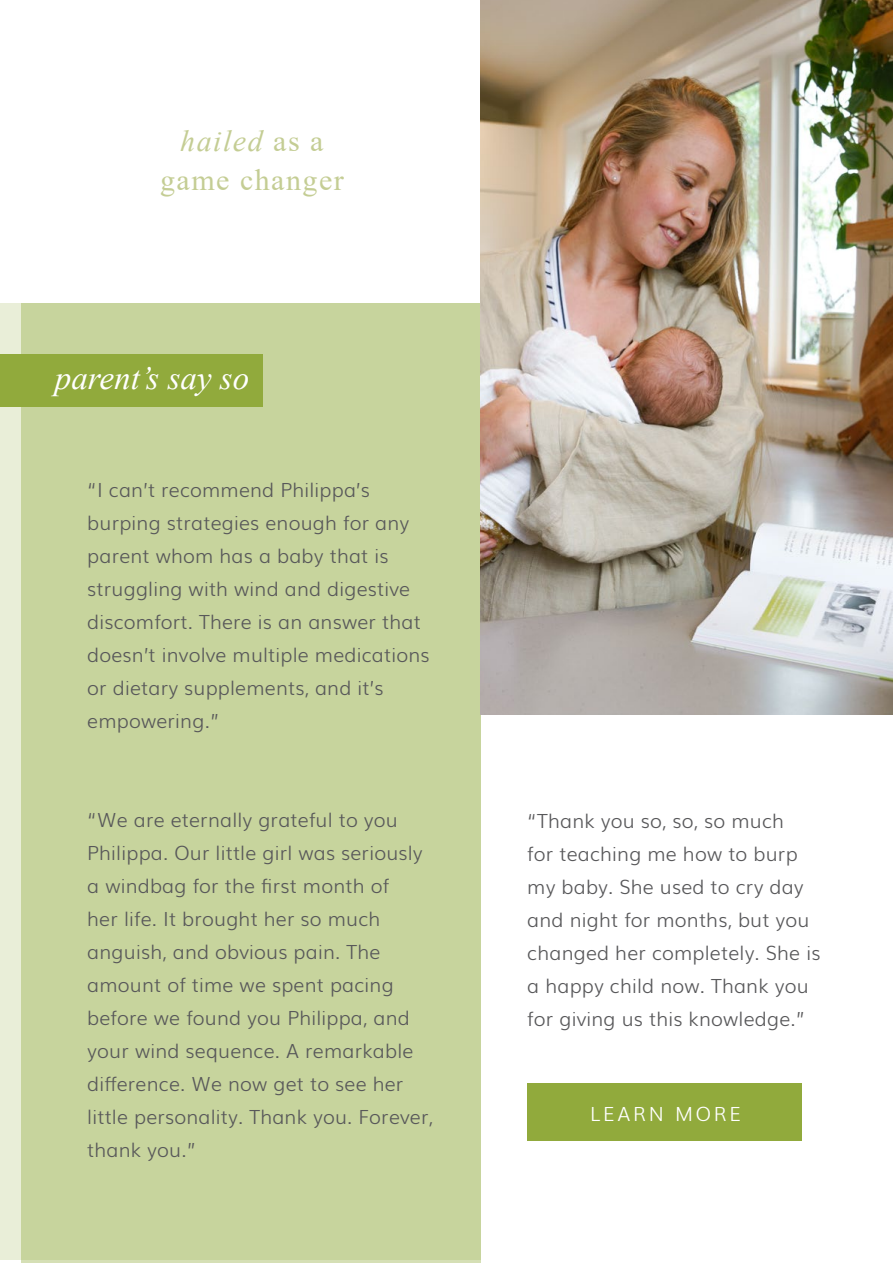
<style>
.page{position:relative;width:893px;height:1263px;background:#fff}
.page>*{position:absolute;margin:0;border:0;box-sizing:border-box;transform-origin:0 0}
.t1{font:italic 33px "Times New Roman";color:#fff}
.t2{font:30px/39px "Times New Roman";letter-spacing:.05em;color:#c4cd94;text-align:center}
.t3{font:300 19.5px/33px "Muli";letter-spacing:.01em;color:#58585a}
.t4{font:300 19.5px "Muli";letter-spacing:.14em;color:#fff}
.s1{font-style:italic}
</style>
<div class="page">
<div style="left:527px;top:1083px;width:275px;height:58px;background:#91aa3c"></div>
<div style="left:0;top:303px;width:480px;height:957px;background:#e9eed8"></div>
<div style="left:21px;top:303px;width:459px;height:960px;background:#c7d49d"></div>
<img style="left:480px;top:0;width:413px;height:714px">
<div style="left:0;top:354px;width:263px;height:53px;background:#91aa3c"></div>
<h2 class="t2" style="left:160px;top:120px;width:185px"><span class="s1">hailed</span> as a game changer</h2>
<h1 class="t1" style="left:55px;top:355px;width:196px">parent’s say so</h1>
<p class="t3" style="left:87px;top:472px;width:344px">“I can’t recommend Philippa’s burping strategies enough for any parent whom has a baby that is struggling with wind and digestive discomfort. There is an answer that doesn’t involve multiple medications or dietary supplements, and it’s empowering.”</p>
<p class="t3" style="left:87px;top:802px;width:347px">“We are eternally grateful to you<br>Philippa. Our little girl was seriously a windbag for the first month of<br>her life. It brought her so much anguish, and obvious pain. The amount of time we spent pacing before we found you Philippa, and your wind sequence. A remarkable difference. We now get to see her little personality. Thank you. Forever, thank you.”</p>
<p class="t3" style="left:527px;top:803px;width:295px">“Thank you so, so, so much<br>for teaching me how to burp my baby. She used to cry day and night for months, but you changed her completely. She is a happy child now. Thank you for giving us this knowledge.”</p>
<p class="t4" style="left:590px;top:1098px;width:152px">LEARN MORE</p>
</div>
